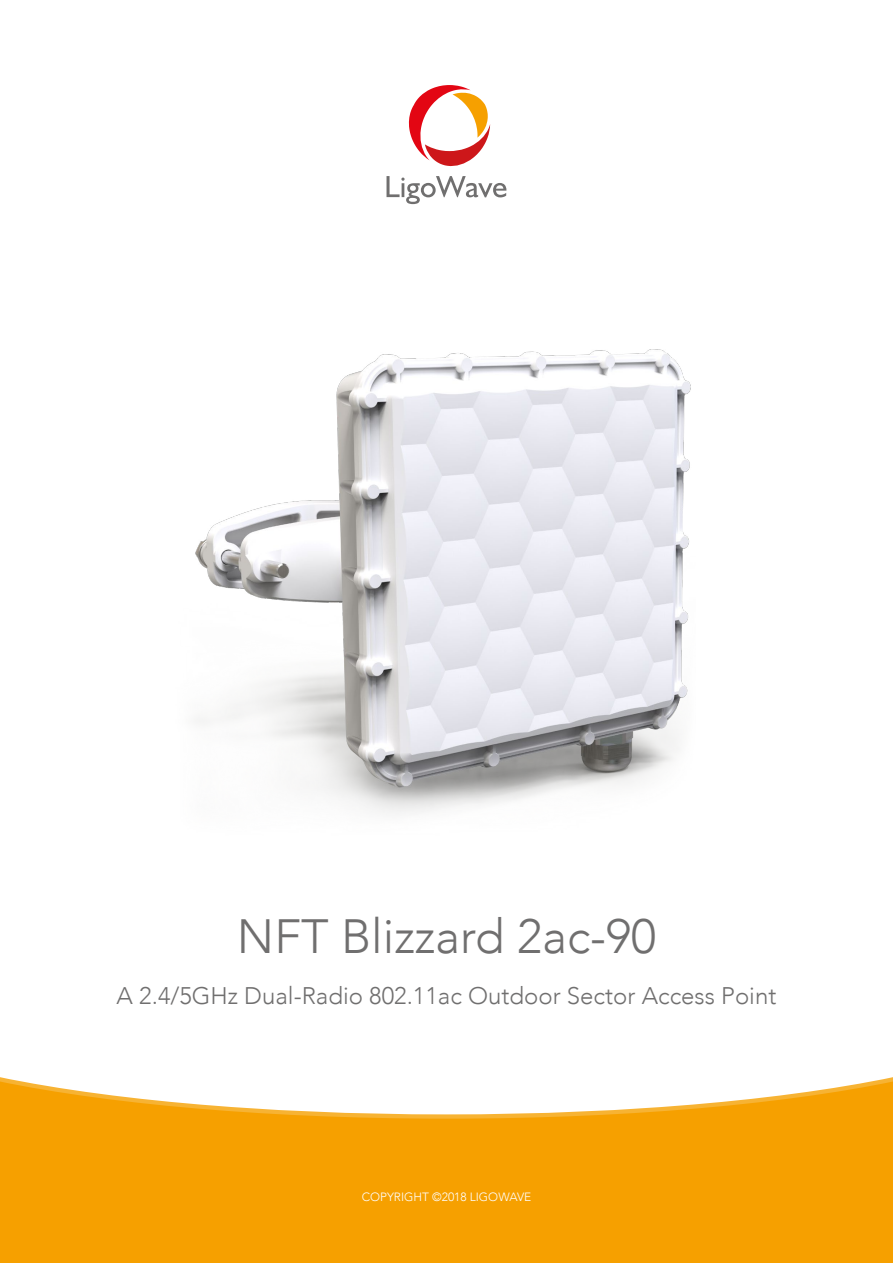
<style>
.page{position:relative;width:893px;height:1263px;background:#fff}
.page>*{position:absolute;margin:0;border:0;box-sizing:border-box;transform-origin:0 0}
.t1{font:300 48px "Avenir";color:#706f6f}
.t2{font:300 24px "Avenir";color:#706f6f}
.t3{font:300 12px "Avenir";color:#fff}
</style>
<div class="page">
<svg style="left:0;top:1077px;width:893px;height:186px;background:#f7ad24"></svg>
<svg style="left:408px;top:85px;width:82px;height:82px"></svg>
<svg style="left:386px;top:176px;width:120px;height:28px"></svg>
<img style="left:195px;top:349px;width:496px;height:465px">
<h1 class="t1" style="left:237px;top:907px;width:420px">NFT Blizzard 2ac-90</h1>
<p class="t2" style="left:117px;top:981px;width:661px">A 2.4/5GHz Dual-Radio 802.11ac Outdoor Sector Access Point</p>
<p class="t3" style="left:362px;top:1189px;width:171px">COPYRIGHT ©2018 LIGOWAVE</p>
</div>
